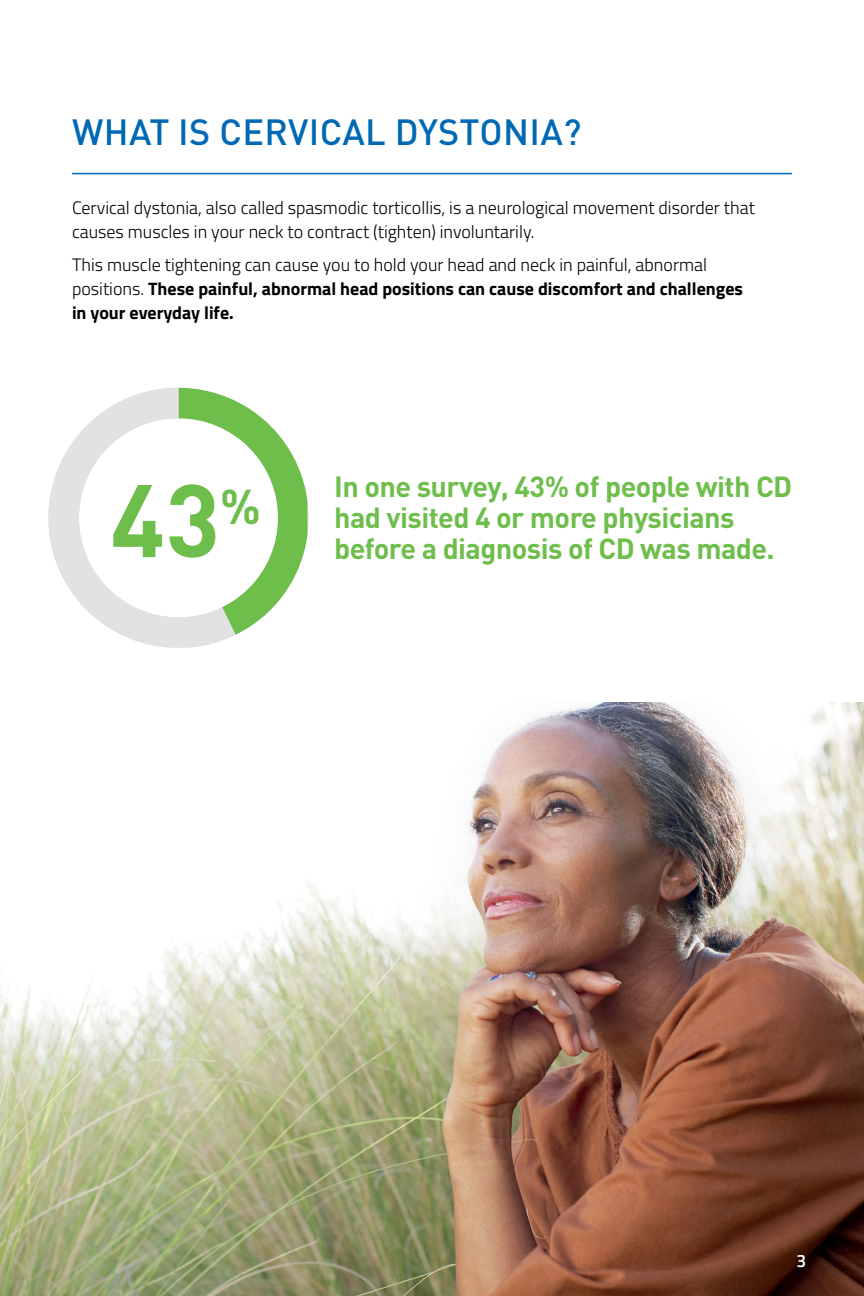
<style>
.page{position:relative;width:864px;height:1296px;background:#fff}
.page>*{position:absolute;margin:0;border:0;box-sizing:border-box;transform-origin:0 0}
.t1{font:700 101.4px "DIN";color:#6ebe4b}
.t2{font:700 48.2px "DIN";color:#6ebe4b}
.t3{font:500 36px "DIN Pro";letter-spacing:.01em;color:#0069b4}
.t4{font:700 28.8px/31px "DIN";letter-spacing:-.02em;color:#6ebe4b}
.t5{font:700 18px/24px "Titillium Web";color:#000}
.t6{font:300 18px/24px "Titillium Web";color:#000}
.t7{font:600 18px "Titillium Web";color:#fff}
.s1{font-weight:300}
</style>
<div class="page">
<hr style="left:72px;top:173px;width:720px;height:1px;background:#0069b4">
<svg style="left:236px;top:401px;width:71px;height:234px"></svg>
<svg style="left:48px;top:388px;width:188px;height:259px"></svg>
<img style="left:0;top:702px;width:864px;height:594px">
<h3 class="t3" style="left:72px;top:105px;width:511px">WHAT IS CERVICAL DYSTONIA?</h3>
<p class="t6" style="left:72px;top:195px;width:684px">Cervical dystonia, also called spasmodic torticollis, is a neurological movement disorder that causes muscles in your neck to contract (tighten) involuntarily.</p>
<p class="t5" style="left:72px;top:252px;width:673px"><span class="s1">This muscle tightening can cause you to hold your head and neck in painful, abnormal positions.</span> These painful, abnormal head positions can cause discomfort and challenges in your everyday life.</p>
<h1 class="t1" style="left:110px;top:454px;width:112px">43</h1>
<h2 class="t2" style="left:220px;top:475px;width:42px">%</h2>
<h3 class="t4" style="left:334px;top:470px;width:460px">In one survey, 43% of people with CD had visited 4 or more physicians</h3>
<h3 class="t4" style="left:334px;top:532px;width:442px">before a diagnosis of CD was made.</h3>
<p class="t7" style="left:797px;top:1247px;width:11px">3</p>
</div>
